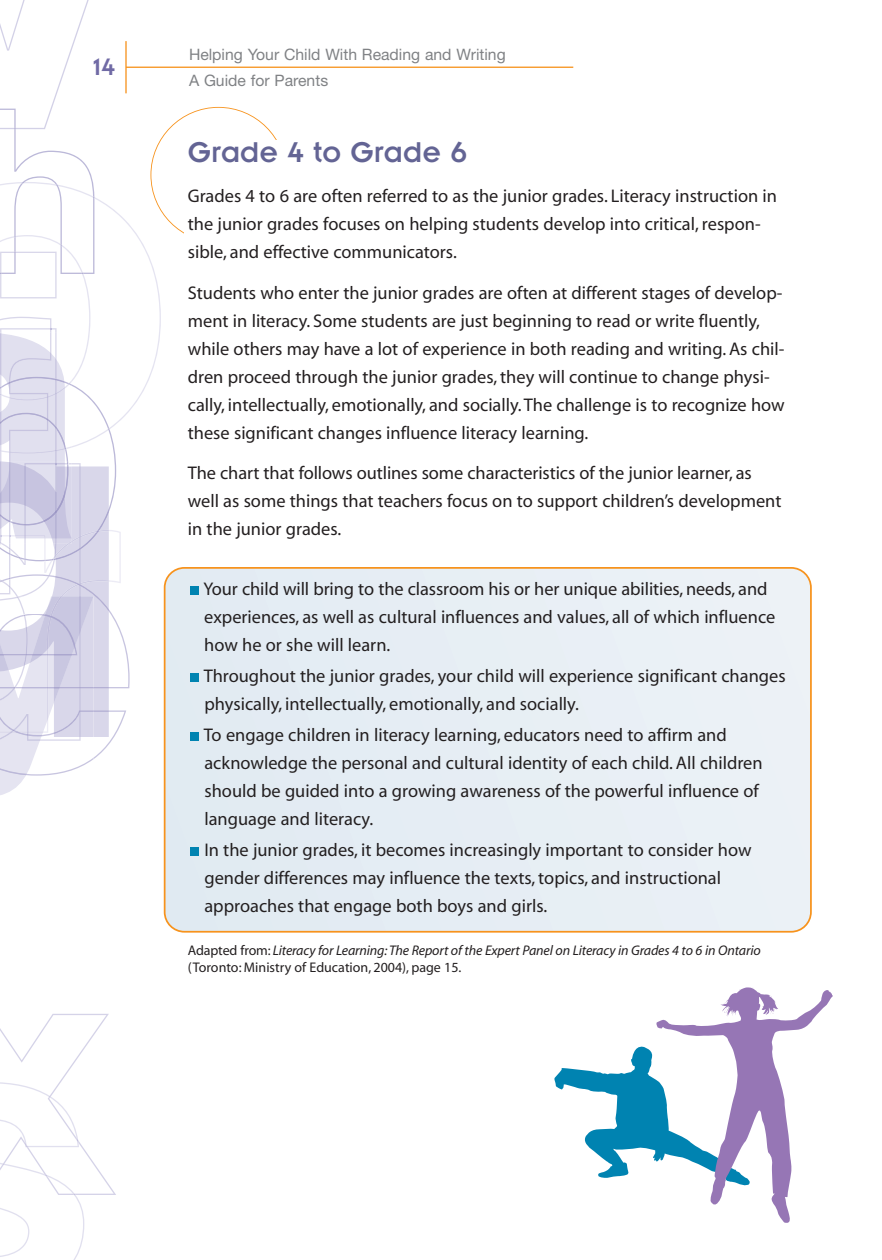
<style>
.page{position:relative;width:882px;height:1260px;background:#fff}
.page>*{position:absolute;margin:0;border:0;box-sizing:border-box;transform-origin:0 0}
.t1{font:700 386.93px "Helvetica Neue";color:#d9d7ea}
.t2{font:31.5px "Insignia";color:#636494}
.t3{font:26.25px "Insignia A";color:#706aa5}
.t4{font:18.38px/28px "Myriad MM 400 600";color:#231f20}
.t5{font:15.75px/26.2px "Helvetica Neue";color:#808285}
.t6{font:14px "Myriad MM It 400 600";letter-spacing:-.01em;color:#231f20}
.t7{font:14px "Myriad MM 400 600";color:#231f20}
.s1{font-family:"Myriad MM 400 600"}
</style>
<div class="page">
<div style="left:164px;top:567px;width:648px;height:366px;background:#e7edf4"></div>
<svg style="left:0;top:1014px;width:116px;height:246px"></svg>
<svg style="left:0;top:759px;width:93px;height:17px"></svg>
<svg style="left:0;top:0;width:161px;height:759px"></svg>
<hr style="left:126px;top:67px;width:447px;height:1px;background:#f7931d">
<hr style="left:125px;top:41px;width:2px;height:52px;background:#f7931d">
<div style="left:190px;top:847px;width:8px;height:9px;background:#0083b1"></div>
<div style="left:190px;top:732px;width:8px;height:9px;background:#0083b1"></div>
<div style="left:190px;top:673px;width:8px;height:9px;background:#0083b1"></div>
<div style="left:190px;top:586px;width:8px;height:9px;background:#0083b1"></div>
<svg style="left:554px;top:987px;width:279px;height:236px"></svg>
<h3 class="t3" style="left:93px;top:59px;width:23px">14</h3>
<p class="t5" style="left:189px;top:43px;width:318px">Helping Your Child With Reading and Writing<br>A Guide for Parents</p>
<h1 class="t1" style="left:-107px;top:390px;width:238px">q<sub>y</sub></h1>
<h2 class="t2" style="left:188px;top:142px;width:281px">Grade 4 to Grade 6</h2>
<p class="t4" style="left:188px;top:184px;width:591px">Grades 4 to 6 are often referred to as the junior grades. Literacy instruction in the junior grades focuses on helping students develop into critical, respon&shy;sible, and effective communicators.</p>
<p class="t4" style="left:188px;top:280px;width:598px">Students who enter the junior grades are often at different stages of develop&shy;ment in literacy. Some students are just beginning to read or write fluently, while others may have a lot of experience in both reading and writing. As chil&shy;dren proceed through the junior grades, they will continue to change physi&shy;cally, intellectually, emotionally, and socially. The challenge is to recognize how these significant changes influence literacy learning.</p>
<p class="t4" style="left:188px;top:461px;width:595px">The chart that follows outlines some characteristics of the junior learner, as well as some things that teachers focus on to support children’s development in the junior grades.</p>
<p class="t4" style="left:203px;top:576px;width:573px">Your child will bring to the classroom his or her unique abilities, needs, and experiences, as well as cultural influences and values, all of which influence how he or she will learn.</p>
<p class="t4" style="left:204px;top:664px;width:583px">Throughout the junior grades, your child will experience significant changes physically, intellectually, emotionally, and socially.</p>
<p class="t4" style="left:204px;top:723px;width:560px">To engage children in literacy learning, educators need to affirm and acknowledge the personal and cultural identity of each child. All children should be guided into a growing awareness of the powerful influence of language and literacy.</p>
<p class="t4" style="left:204px;top:838px;width:549px">In the junior grades, it becomes increasingly important to consider how gender differences may influence the texts, topics, and instructional approaches that engage both boys and girls.</p>
<p class="t6" style="left:188px;top:945px;width:574px"><span class="s1">Adapted from:</span> Literacy for Learning: The Report of the Expert Panel on Literacy in Grades 4 to 6 in Ontario</p>
<p class="t7" style="left:188px;top:963px;width:275px">(Toronto: Ministry of Education, 2004), page 15.</p>
</div>
